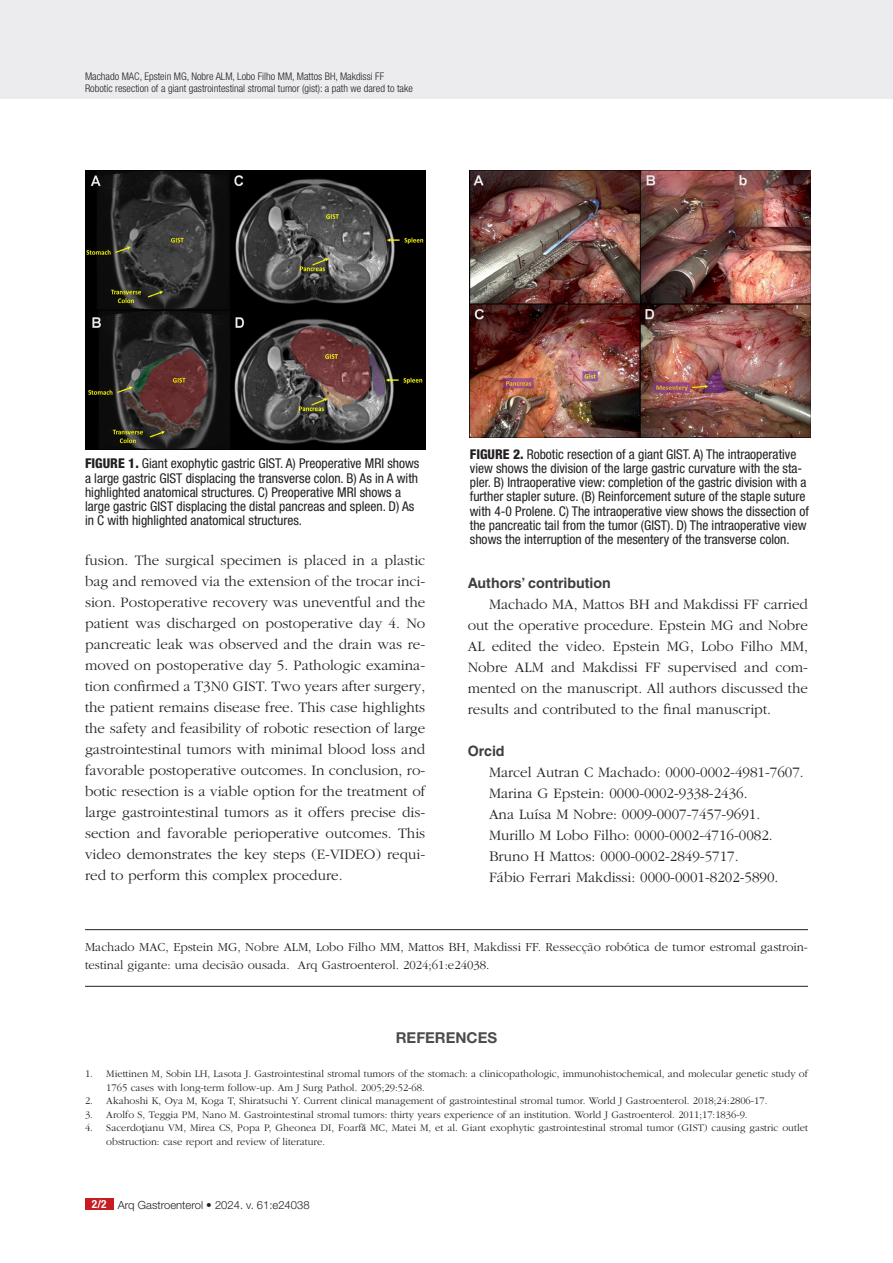
<style>
.page{position:relative;width:893px;height:1263px;background:#fff}
.page>*{position:absolute;margin:0;border:0;box-sizing:border-box;transform-origin:0 0}
.Body_Text{font:300 15px/21px "Garamond";color:#231f20;text-align:justify}
.Intertitulo{font:700 15px "Helvetica Neue LT Pro";color:#4b4c4d}
.Body_Topic{font:700 14.25px "Helvetica LT Std";color:#3e3e3f}
.Legenda{font:condensed 13.5px/14.2px "Helvetica Neue LT Pro";color:#231f20}
.Abst_Cima{font:300 12.75px/18px "Garamond";color:#231f20}
.Body_Text-2{font:300 11.25px "Helvetica Neue LT Pro";color:#231f20}
.Body_Ref{font:300 10.5px/13.5px "Garamond";color:#231f20}
.t1{font:300 condensed 10.5px/12px "Helvetica Neue LT Pro";color:#231f20}
.s1{font-weight:800}
.s2{font-family:"Times";font-weight:400}
.s3{font-weight:700;font-stretch:condensed;color:#fff}
</style>
<div class="page">
<div style="left:85px;top:1198px;width:29px;height:12px;background:#c61c22"></div>
<div style="left:0;top:0;width:893px;height:99px;background:#ececee"></div>
<img style="left:85px;top:170px;width:340px;height:279px">
<img style="left:470px;top:170px;width:340px;height:268px">
<hr style="left:85px;top:929px;width:723px;height:1px;background:#231f20">
<hr style="left:85px;top:986px;width:723px;height:1px;background:#231f20">
<p class="t1" style="left:85px;top:70px;width:329px">Machado MAC, Epstein MG, Nobre ALM, Lobo Filho MM, Mattos BH, Makdissi FF<br>Robotic resection of a giant gastrointestinal stromal tumor (gist): a path we dared to take</p>
<p class="Legenda" style="left:85px;top:456px;width:336px"><span class="s1">FIGURE 1.</span> Giant exophytic gastric GIST. A) Preoperative MRI shows a large gastric GIST displacing the transverse colon. B) As in A with highlighted anatomical structures. C) Preoperative MRI shows a large gastric GIST displacing the distal pancreas and spleen. D) As in C with highlighted anatomical structures.</p>
<p class="Legenda" style="left:470px;top:447px;width:340px"><span class="s1">FIGURE 2.</span> Robotic resection of a giant GIST. A) The intraoperative view shows the division of the large gastric curvature with the sta&shy;pler. B) Intraoperative view: completion of the gastric division with a further stapler suture. (B) Reinforcement suture of the staple suture with 4-0 Prolene. C) The intraoperative view shows the dissection of the pancreatic tail from the tumor (GIST). D) The intraoperative view shows the interruption of the mesentery of the transverse colon.</p>
<p class="Body_Text" style="left:85px;top:550px;width:342px">fusion. The surgical specimen is placed in a plastic bag and removed via the extension of the trocar inci&shy;sion. Postoperative recovery was uneventful and the patient was discharged on postoperative day 4. No pancreatic leak was observed and the drain was re&shy;moved on postoperative day 5. Pathologic examina&shy;tion confirmed a T3N0 GIST. Two years after surgery, the patient remains disease free. This case highlights the safety and feasibility of robotic resection of large gastrointestinal tumors with minimal blood loss and favorable postoperative outcomes. In conclusion, ro&shy;botic resection is a viable option for the treatment of large gastrointestinal tumors as it offers precise dis&shy;section and favorable perioperative outcomes. This video demonstrates the key steps (E-VIDEO) requi&shy;red to perform this complex procedure.</p>
<p class="Body_Topic" style="left:468px;top:574px;width:145px">Authors’ contribution</p>
<p class="Body_Text" style="left:468px;top:594px;width:342px;text-indent:21px">Machado MA, Mattos BH and Makdissi FF carried out the operative procedure. Epstein MG and Nobre AL edited the video. Epstein MG, Lobo Filho MM, Nobre ALM and Makdissi FF supervised and com&shy;mented on the manuscript. All authors discussed the results and contributed to the final manuscript.</p>
<p class="Body_Topic" style="left:468px;top:742px;width:38px">Orcid</p>
<p class="Body_Text" style="left:489px;top:762px;width:316px">Marcel Autran C Machado: 0000-0002-4981-7607.</p>
<p class="Body_Text" style="left:489px;top:783px;width:260px">Marina G Epstein: 0000-0002-9338-2436.</p>
<p class="Body_Text" style="left:489px;top:804px;width:273px">Ana Luísa M Nobre: 0009-0007-7457-9691.</p>
<p class="Body_Text" style="left:489px;top:825px;width:285px">Murillo M Lobo Filho: 0000-0002-4716-0082.</p>
<p class="Body_Text" style="left:489px;top:846px;width:251px">Bruno H Mattos: 0000-0002-2849-5717.</p>
<p class="Body_Text" style="left:489px;top:867px;width:291px">Fábio Ferrari Makdissi: 0000-0001-8202-5890.</p>
<p class="Abst_Cima" style="left:85px;top:938px;width:724px">Machado MAC, Epstein MG, Nobre ALM, Lobo Filho MM, Mattos BH, Makdissi FF. Ressecção robótica de tumor estromal gastroin&shy;testinal gigante: uma decisão ousada. Arq Gastroenterol. 2024;61:e24038.</p>
<p class="Intertitulo" style="left:396px;top:1028px;width:103px">REFERENCES</p>
<p class="Body_Ref" style="left:106px;top:1067px;width:703px;text-indent:-21px">1. Miettinen M, Sobin LH, Lasota J. Gastrointestinal stromal tumors of the stomach: a clinicopathologic, immunohistochemical, and molecular genetic study of<br>1765 cases with long-term follow-up. Am J Surg Pathol. 2005;29:52-68.</p>
<p class="Body_Ref" style="left:85px;top:1094px;width:684px">2. Akahoshi K, Oya M, Koga T, Shiratsuchi Y. Current clinical management of gastrointestinal stromal tumor. World J Gastroenterol. 2018;24:2806-17.</p>
<p class="Body_Ref" style="left:85px;top:1108px;width:664px">3. Arolfo S, Teggia PM, Nano M. Gastrointestinal stromal tumors: thirty years experience of an institution. World J Gastroenterol. 2011;17:1836-9.</p>
<p class="Body_Ref" style="left:106px;top:1121px;width:703px;text-indent:-21px">4. Sacerdo<span class="s2">ţ</span>ianu VM, Mirea CS, Popa P, Gheonea DI, Foarf<span class="s2">ă</span> MC, Matei M, et al. Giant exophytic gastrointestinal stromal tumor (GIST) causing gastric outlet obstruction: case report and review of literature.</p>
<p class="Body_Text-2" style="left:92px;top:1198px;width:219px"><span class="s3">2/2</span> Arq Gastroenterol • 2024. v. 61:e24038</p>
</div>
